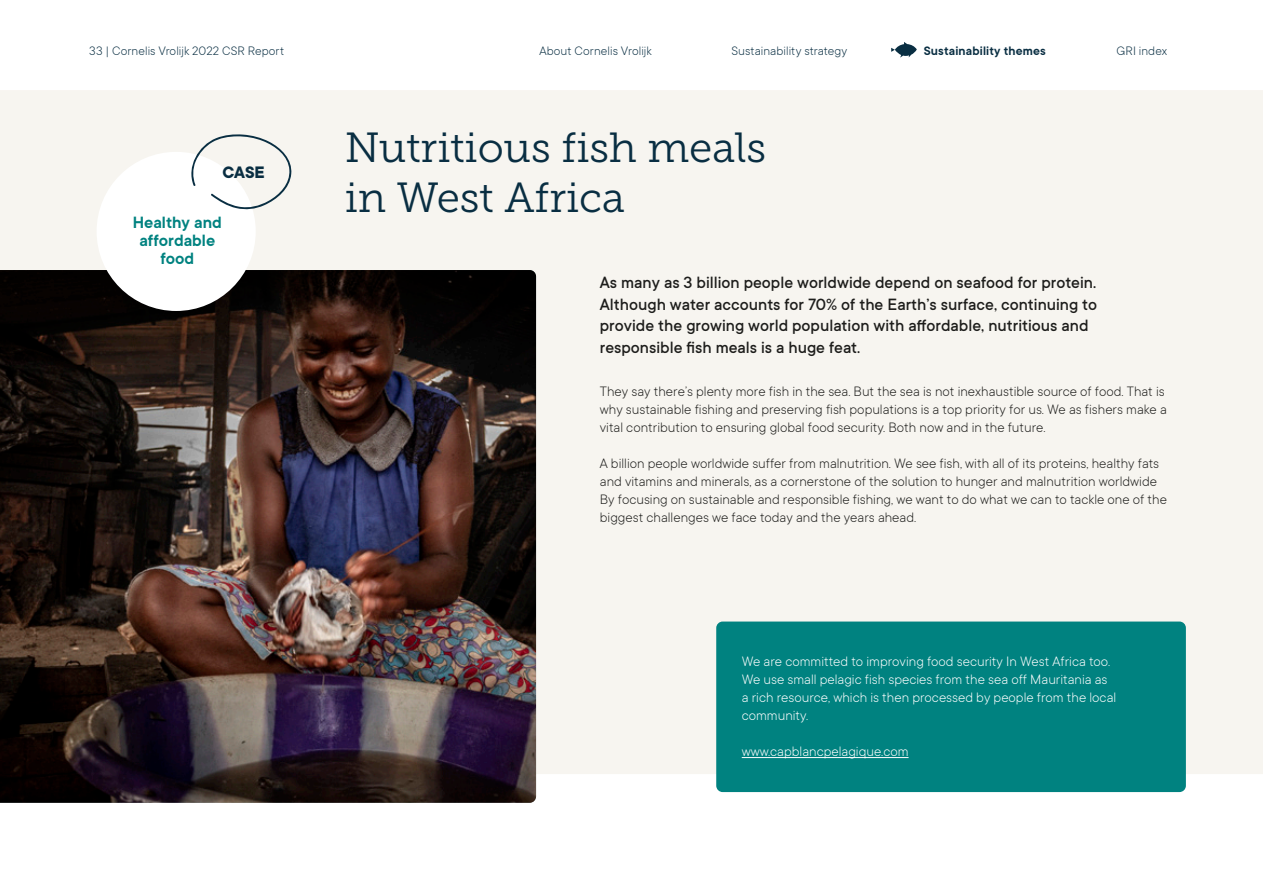
<style>
.page{position:relative;width:1263px;height:893px;background:#fff}
.page>*{position:absolute;margin:0;border:0;box-sizing:border-box;transform-origin:0 0}
.t1{font:42px/50.4px "Museo Slab 300";color:#092e42}
.t2{font:700 18.3px "TT Commons";color:#092e42}
.t3{font:500 18px/21.6px "TT Commons";color:#1d1d1b}
.t4{font:600 18px/18px "TT Commons";color:#008280;text-align:center}
.t5{font:300 15px/18px "TT Commons";color:#1d1d1b}
.t6{font:300 15px/18px "TT Commons";color:#fff}
.t7{font:300 13.5px "TT Commons";letter-spacing:.005em;color:#092e42}
.t8{font:600 13.5px "TT Commons";letter-spacing:.015em;color:#092e42}
</style>
<div class="page">
<div style="left:0;top:90px;width:1263px;height:684px;background:#f7f5f0"></div>
<img style="left:0;top:270px;width:536px;height:533px">
<div style="left:716px;top:621px;width:470px;height:171px;background:#008280;border-radius:6px"></div>
<hr style="left:742px;top:757px;width:166px;height:1px;background:#fff">
<div style="left:97px;top:152px;width:159px;height:159px;background:#fff;border-radius:50%"></div>
<svg style="left:186px;top:134px;width:107px;height:76px"></svg>
<svg style="left:891px;top:42px;width:26px;height:16px"></svg>
<p class="t7" style="left:89px;top:43px;width:196px">33 | Cornelis Vrolijk 2022 CSR Report</p>
<p class="t7" style="left:539px;top:43px;width:114px">About Cornelis Vrolijk</p>
<p class="t7" style="left:731px;top:43px;width:117px">Sustainability strategy</p>
<p class="t8" style="left:924px;top:42px;width:124px">Sustainability themes</p>
<p class="t7" style="left:1116px;top:43px;width:52px">GRI index</p>
<p class="t2" style="left:222px;top:160px;width:44px">CASE</p>
<p class="t4" style="left:133px;top:212px;width:91px">Healthy and affordable food</p>
<h1 class="t1" style="left:345px;top:123px;width:423px">Nutritious fish meals in West Africa</h1>
<p class="t3" style="left:600px;top:271px;width:499px">As many as 3 billion people worldwide depend on seafood for protein.<br>Although water accounts for 70% of the Earth’s surface, continuing to provide the growing world population with affordable, nutritious and responsible fish meals is a huge feat.</p>
<p class="t5" style="left:600px;top:382px;width:568px">They say there’s plenty more fish in the sea. But the sea is not inexhaustible source of food. That is why sustainable fishing and preserving fish populations is a top priority for us. We as fishers make a vital contribution to ensuring global food security. Both now and in the future.</p>
<p class="t5" style="left:600px;top:454px;width:569px">A billion people worldwide suffer from malnutrition. We see fish, with all of its proteins, healthy fats and vitamins and minerals, as a cornerstone of the solution to hunger and malnutrition worldwide By focusing on sustainable and responsible fishing, we want to do what we can to tackle one of the biggest challenges we face today and the years ahead.</p>
<p class="t6" style="left:742px;top:652px;width:376px">We are committed to improving food security In West Africa too.<br>We use small pelagic fish species from the sea off Mauritania as a rich resource, which is then processed by people from the local community.</p>
<p class="t6" style="left:742px;top:742px;width:168px">www.capblancpelagique.com</p>
</div>
